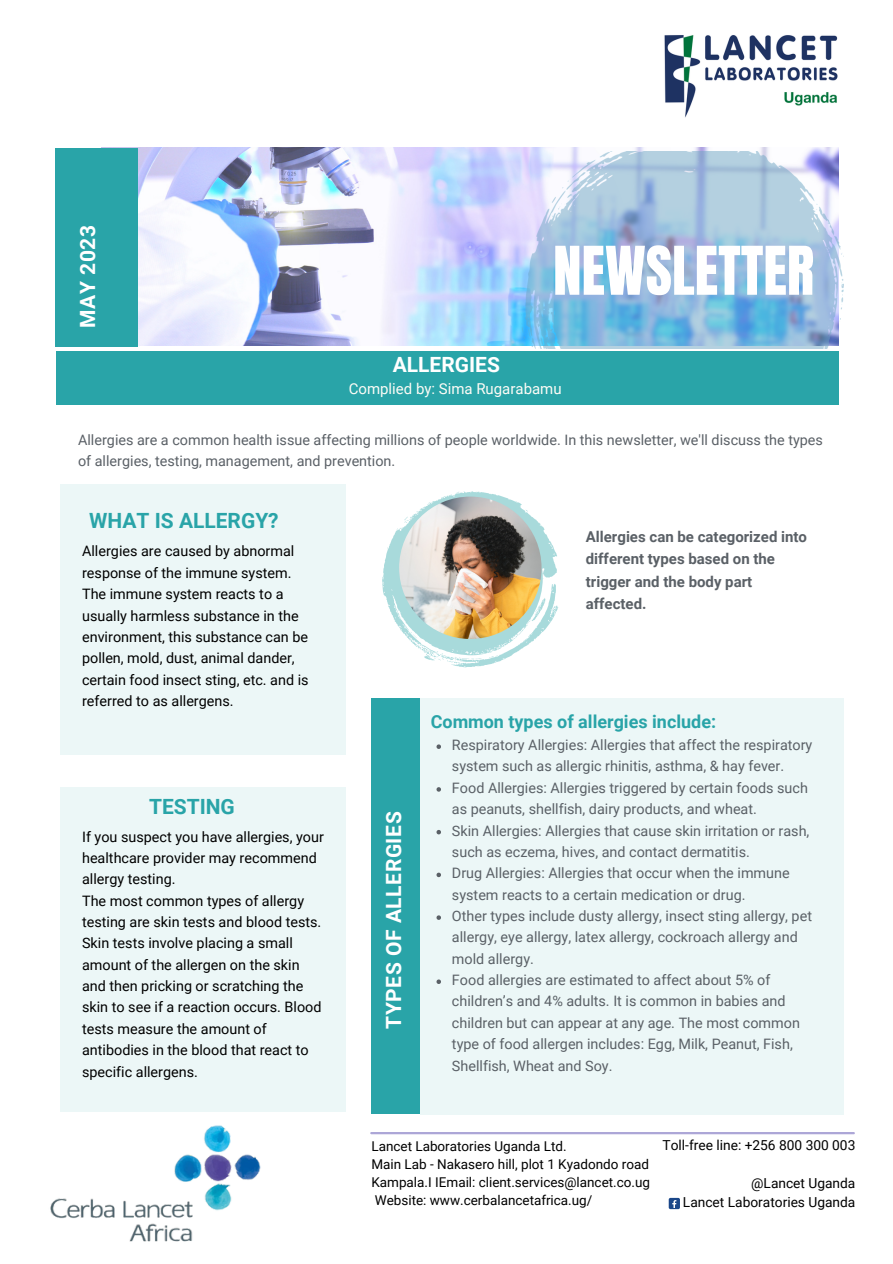
<style>
.page{position:relative;width:893px;height:1264px;background:#fff}
.page>*{position:absolute;margin:0;border:0;box-sizing:border-box;transform-origin:0 0}
.t1{font:57px "Anton";color:#fff}
.t2{font:700 21px "Roboto";letter-spacing:.025em;color:#fff}
.t3{font:700 21px "Roboto";color:#29a4a8}
.t4{font:700 21px "Roboto";color:#fff}
.t5{font:700 18px "Roboto";color:#29a4a8}
.t6{font:700 15px/22.5px "Roboto";color:#5a6066}
.t7{font:15px "Roboto";color:#fdfcf6}
.t8{font:14.4px/21.3px "Roboto";color:#5a6066}
.t9{font:14.4px/21.3px "Roboto";color:#000}
.t10{font:13.8px "Roboto";color:#000}
.t11{font:13.5px/18px "Roboto";color:#000;text-align:justify}
</style>
<div class="page">
<img style="left:50px;top:1125px;width:211px;height:117px">
<div style="left:420px;top:698px;width:423px;height:416px;background:#ecf7f7"></div>
<div style="left:60px;top:484px;width:285px;height:271px;background:#ecf7f7"></div>
<div style="left:372px;top:698px;width:48px;height:415px;background:#29a4a8"></div>
<svg style="left:382px;top:491px;width:176px;height:176px"></svg>
<img style="left:399px;top:496px;width:142px;height:143px;border-radius:50%">
<div style="left:60px;top:787px;width:285px;height:324px;background:#ecf7f7"></div>
<svg style="left:436px;top:744px;width:5px;height:5px"></svg>
<svg style="left:436px;top:787px;width:5px;height:4px"></svg>
<svg style="left:436px;top:830px;width:5px;height:4px"></svg>
<svg style="left:436px;top:872px;width:5px;height:5px"></svg>
<svg style="left:436px;top:915px;width:5px;height:4px"></svg>
<svg style="left:436px;top:979px;width:5px;height:5px"></svg>
<hr style="left:371px;top:1131px;width:482px;height:3px;background:#aca6d7">
<img style="left:664px;top:35px;width:174px;height:83px">
<div style="left:668px;top:1197px;width:12px;height:12px;background:#1a4789;border-radius:2px"></div>
<svg style="left:672px;top:1200px;width:4px;height:7px"></svg>
<img style="left:138px;top:148px;width:700px;height:198px">
<div style="left:56px;top:148px;width:82px;height:198px;background:#29a4a8"></div>
<img style="left:522px;top:151px;width:321px;height:197px">
<div style="left:56px;top:351px;width:782px;height:54px;background:#29a4a8"></div>
<p class="t2" style="left:76px;top:328px;width:104px;rotate:-90deg">MAY 2023</p>
<p class="t4" style="left:393px;top:353px;width:109px">ALLERGIES</p>
<p class="t1" style="left:553px;top:230px;width:262px">NEWSLETTER</p>
<p class="t7" style="left:349px;top:380px;width:214px">Complied by: Sima Rugarabamu</p>
<p class="t8" style="left:78px;top:429px;width:746px">Allergies are a common health issue affecting millions of people worldwide. In this newsletter, we'll discuss the types</p>
<p class="t8" style="left:78px;top:451px;width:319px">of allergies, testing, management, and prevention.</p>
<p class="t3" style="left:89px;top:509px;width:191px">WHAT IS ALLERGY?</p>
<p class="t9" style="left:82px;top:541px;width:214px">Allergies are caused by abnormal response of the immune system.</p>
<p class="t9" style="left:82px;top:583px;width:228px">The immune system reacts to a usually harmless substance in the environment, this substance can be pollen, mold, dust, animal dander, certain food insect sting, etc. and is referred to as allergens.</p>
<p class="t3" style="left:149px;top:794px;width:87px">TESTING</p>
<p class="t9" style="left:82px;top:826px;width:243px">If you suspect you have allergies, your healthcare provider may recommend allergy testing.</p>
<p class="t9" style="left:82px;top:890px;width:241px">The most common types of allergy testing are skin tests and blood tests.<br>Skin tests involve placing a small amount of the allergen on the skin and then pricking or scratching the skin to see if a reaction occurs. Blood tests measure the amount of antibodies in the blood that react to specific allergens.</p>
<p class="t6" style="left:585px;top:525px;width:223px">Allergies can be categorized into different types based on the trigger and the body part affected.</p>
<p class="t2" style="left:381px;top:1028px;width:219px;rotate:-90deg">TYPES OF ALLERGIES</p>
<p class="t5" style="left:430px;top:711px;width:287px">Common types of allergies include:</p>
<p class="t8" style="left:452px;top:734px;width:362px">Respiratory Allergies: Allergies that affect the respiratory system such as allergic rhinitis, asthma, &amp; hay fever.</p>
<p class="t8" style="left:452px;top:777px;width:357px">Food Allergies: Allergies triggered by certain foods such as peanuts, shellfish, dairy products, and wheat.</p>
<p class="t8" style="left:452px;top:820px;width:359px">Skin Allergies: Allergies that cause skin irritation or rash, such as eczema, hives, and contact dermatitis.</p>
<p class="t8" style="left:452px;top:862px;width:339px">Drug Allergies: Allergies that occur when the immune system reacts to a certain medication or drug.</p>
<p class="t8" style="left:452px;top:905px;width:361px">Other types include dusty allergy, insect sting allergy, pet allergy, eye allergy, latex allergy, cockroach allergy and mold allergy.</p>
<p class="t8" style="left:452px;top:969px;width:349px">Food allergies are estimated to affect about 5% of children’s and 4% adults. It is common in babies and children but can appear at any age. The most common type of food allergen includes: Egg, Milk, Peanut, Fish, Shellfish, Wheat and Soy.</p>
<p class="t11" style="left:371px;top:1136px;width:197px">Lancet Laboratories Uganda Ltd.</p>
<p class="t11" style="left:371px;top:1154px;width:280px">Main Lab - Nakasero hill, plot 1 Kyadondo road Kampala.I IEmail: client.services@lancet.co.ug Website: www.cerbalancetafrica.ug/</p>
<p class="t10" style="left:662px;top:1137px;width:194px">Toll-free line: +256 800 300 003</p>
<p class="t10" style="left:751px;top:1175px;width:106px">@Lancet Uganda</p>
<p class="t10" style="left:683px;top:1193px;width:174px">Lancet Laboratories Uganda</p>
</div>
